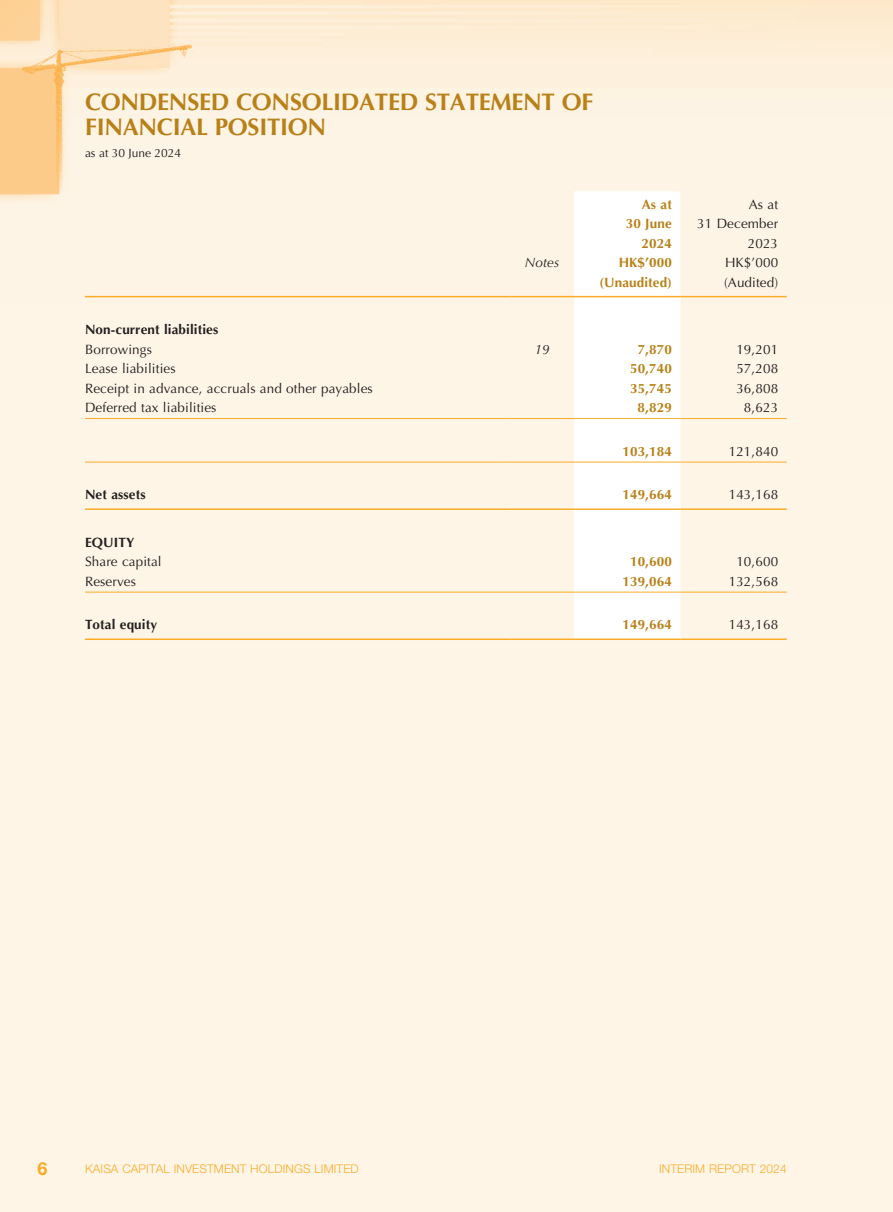
<style>
.page{position:relative;width:893px;height:1212px;background:#fef5e7}
.page>*{position:absolute;margin:0;border:0;box-sizing:border-box;transform-origin:0 0}
.t1{font:700 24px/25.5px "Optima LT Std";letter-spacing:-.01em;color:#b98017}
.t2{font:700 18px "Helvetica Neue LT Std";color:#faac29}
.t3{font:13.5px/19.5px "Optima LT Std";letter-spacing:.01em;color:#231f20;text-align:right}
.t4{font:700 13.5px/19.5px "Optima LT Std";letter-spacing:.01em;color:#b98017;text-align:right}
.t5{font:700 13.5px "Optima LT Std";letter-spacing:.01em;color:#231f20}
.t6{font:italic 13.5px "Optima LT Std";letter-spacing:.01em;color:#231f20}
.t7{font:300 12px "Helvetica Neue LT Std";letter-spacing:.01em;color:#faac29}
.t8{font:12px "Optima LT Std";letter-spacing:-.005em;color:#231f20}
</style>
<div class="page">
<img style="left:0;top:0;width:893px;height:298px">
<div style="left:574px;top:191px;width:106px;height:447px;background:#fff"></div>
<hr style="left:85px;top:296px;width:425px;height:1px;background:#faac29">
<hr style="left:510px;top:296px;width:64px;height:1px;background:#faac29">
<hr style="left:574px;top:296px;width:106px;height:1px;background:#faac29">
<hr style="left:680px;top:296px;width:107px;height:1px;background:#faac29">
<hr style="left:85px;top:418px;width:425px;height:1px;background:#faac29">
<hr style="left:510px;top:418px;width:64px;height:1px;background:#faac29">
<hr style="left:574px;top:418px;width:106px;height:1px;background:#faac29">
<hr style="left:680px;top:418px;width:107px;height:1px;background:#faac29">
<hr style="left:85px;top:462px;width:425px;height:1px;background:#faac29">
<hr style="left:510px;top:462px;width:64px;height:1px;background:#faac29">
<hr style="left:574px;top:462px;width:106px;height:1px;background:#faac29">
<hr style="left:680px;top:462px;width:107px;height:1px;background:#faac29">
<hr style="left:85px;top:508px;width:425px;height:2px;background:#faac29">
<hr style="left:510px;top:508px;width:64px;height:2px;background:#faac29">
<hr style="left:574px;top:508px;width:106px;height:2px;background:#faac29">
<hr style="left:680px;top:508px;width:107px;height:2px;background:#faac29">
<hr style="left:85px;top:592px;width:425px;height:1px;background:#faac29">
<hr style="left:510px;top:592px;width:64px;height:1px;background:#faac29">
<hr style="left:574px;top:592px;width:106px;height:1px;background:#faac29">
<hr style="left:680px;top:592px;width:107px;height:1px;background:#faac29">
<hr style="left:85px;top:638px;width:425px;height:2px;background:#faac29">
<hr style="left:510px;top:638px;width:64px;height:2px;background:#faac29">
<hr style="left:574px;top:638px;width:106px;height:2px;background:#faac29">
<hr style="left:680px;top:638px;width:107px;height:2px;background:#faac29">
<h1 class="t1" style="left:85px;top:89px;width:510px">CONDENSED CONSOLIDATED STATEMENT OF<br>FINANCIAL POSITION</h1>
<p class="t8" style="left:85px;top:146px;width:97px">as at 30 June 2024</p>
<p class="t4" style="left:626px;top:194px;width:48px">As at<br>30 June<br>2024</p>
<p class="t3" style="left:697px;top:194px;width:82px">As at<br>31 December<br>2023</p>
<p class="t6" style="left:525px;top:255px;width:36px">Notes</p>
<p class="t4" style="left:619px;top:253px;width:55px">HK$’000</p>
<p class="t3" style="left:725px;top:253px;width:55px">HK$’000</p>
<p class="t4" style="left:599px;top:272px;width:74px">(Unaudited)</p>
<p class="t3" style="left:724px;top:272px;width:56px">(Audited)</p>
<p class="t5" style="left:85px;top:322px;width:135px">Non-current liabilities</p>
<p class="t3" style="left:85px;top:339px;width:68px">Borrowings</p>
<p class="t6" style="left:535px;top:341px;width:17px">19</p>
<p class="t4" style="left:638px;top:339px;width:36px">7,870</p>
<p class="t3" style="left:736px;top:339px;width:43px">19,201</p>
<p class="t3" style="left:85px;top:359px;width:92px">Lease liabilities</p>
<p class="t4" style="left:630px;top:359px;width:43px">50,740</p>
<p class="t3" style="left:736px;top:359px;width:43px">57,208</p>
<p class="t3" style="left:85px;top:378px;width:289px">Receipt in advance, accruals and other payables</p>
<p class="t4" style="left:630px;top:378px;width:43px">35,745</p>
<p class="t3" style="left:736px;top:378px;width:43px">36,808</p>
<p class="t3" style="left:85px;top:398px;width:133px">Deferred tax liabilities</p>
<p class="t4" style="left:638px;top:398px;width:36px">8,829</p>
<p class="t3" style="left:744px;top:398px;width:36px">8,623</p>
<p class="t4" style="left:622px;top:441px;width:51px">103,184</p>
<p class="t3" style="left:729px;top:441px;width:51px">121,840</p>
<p class="t5" style="left:85px;top:487px;width:62px">Net assets</p>
<p class="t4" style="left:622px;top:485px;width:51px">149,664</p>
<p class="t3" style="left:729px;top:485px;width:51px">143,168</p>
<p class="t5" style="left:85px;top:534px;width:51px">EQUITY</p>
<p class="t3" style="left:85px;top:552px;width:78px">Share capital</p>
<p class="t4" style="left:630px;top:552px;width:43px">10,600</p>
<p class="t3" style="left:736px;top:552px;width:43px">10,600</p>
<p class="t3" style="left:85px;top:571px;width:53px">Reserves</p>
<p class="t4" style="left:622px;top:571px;width:51px">139,064</p>
<p class="t3" style="left:729px;top:571px;width:51px">132,568</p>
<p class="t5" style="left:85px;top:617px;width:74px">Total equity</p>
<p class="t4" style="left:622px;top:615px;width:51px">149,664</p>
<p class="t3" style="left:729px;top:615px;width:51px">143,168</p>
<h2 class="t2" style="left:38px;top:1158px;width:12px">6</h2>
<p class="t7" style="left:85px;top:1162px;width:275px">KAISA CAPITAL INVESTMENT HOLDINGS LIMITED</p>
<p class="t7" style="left:659px;top:1162px;width:129px">INTERIM REPORT 2024</p>
</div>
